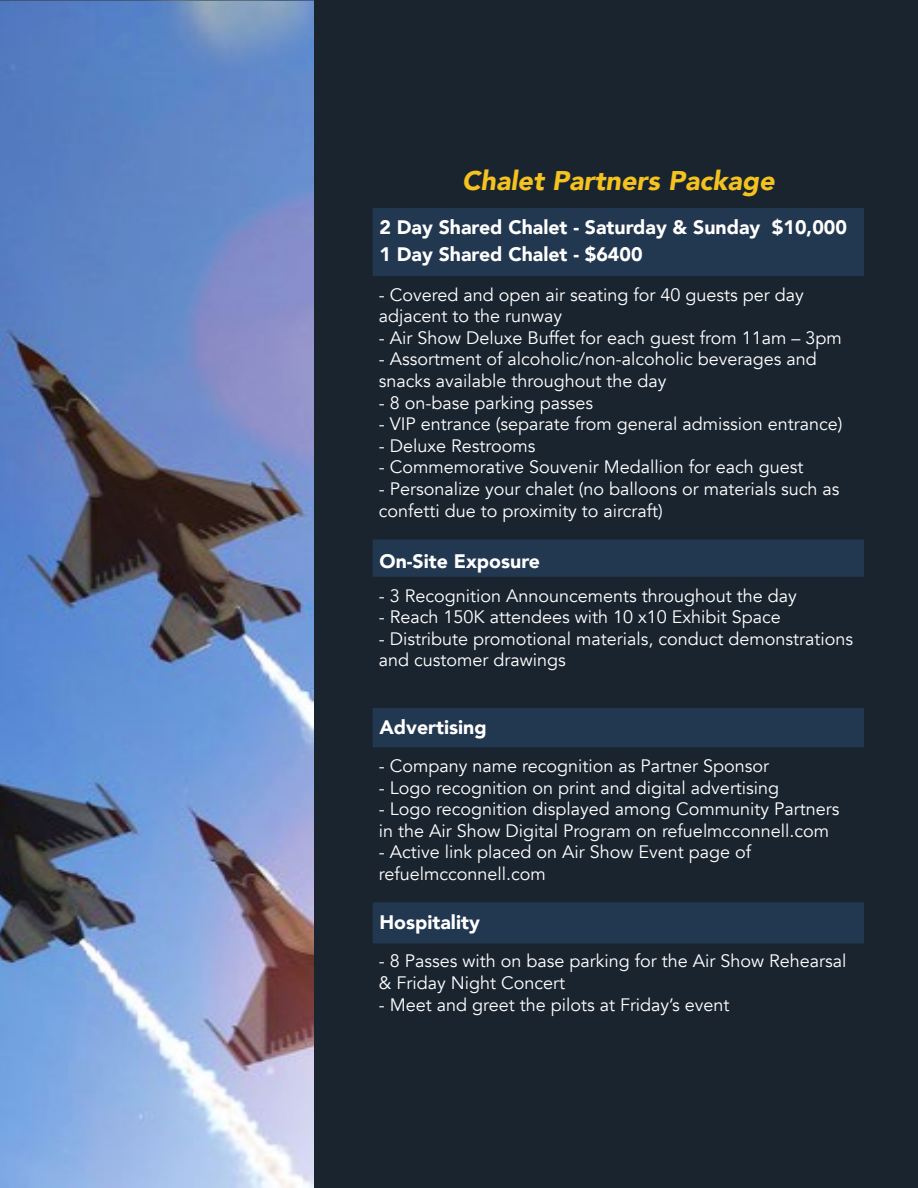
<style>
.page{position:relative;width:918px;height:1188px;background:#1a242f}
.page>*{position:absolute;margin:0;border:0;box-sizing:border-box;transform-origin:0 0}
.t1{font:italic 900 27px "Avenir";color:#f5c31f}
.t2{font:900 19.5px/27px "Avenir";color:#fff}
.t3{font:18px/21.6px "Avenir";color:#fff}
</style>
<div class="page">
<svg style="left:373px;top:208px;width:491px;height:735px"></svg>
<img style="left:0;top:1px;width:313px;height:1187px">
<h1 class="t1" style="left:462px;top:158px;width:314px">Chalet Partners Package</h1>
<p class="t2" style="left:379px;top:213px;width:469px">2 Day Shared Chalet - Saturday &amp; Sunday $10,000<br>1 Day Shared Chalet - $6400</p>
<p class="t3" style="left:379px;top:284px;width:427px">- Covered and open air seating for 40 guests per day adjacent to the runway</p>
<p class="t3" style="left:379px;top:327px;width:465px">- Air Show Deluxe Buffet for each guest from 11am – 3pm</p>
<p class="t3" style="left:379px;top:349px;width:440px">- Assortment of alcoholic/non-alcoholic beverages and snacks available throughout the day</p>
<p class="t3" style="left:379px;top:392px;width:216px">- 8 on-base parking passes</p>
<p class="t3" style="left:379px;top:414px;width:465px">- VIP entrance (separate from general admission entrance)</p>
<p class="t3" style="left:379px;top:435px;width:158px">- Deluxe Restrooms</p>
<p class="t3" style="left:379px;top:457px;width:426px">- Commemorative Souvenir Medallion for each guest</p>
<p class="t3" style="left:379px;top:478px;width:462px">- Personalize your chalet (no balloons or materials such as confetti due to proximity to aircraft)</p>
<p class="t2" style="left:379px;top:547px;width:162px">On-Site Exposure</p>
<p class="t3" style="left:379px;top:585px;width:420px">- 3 Recognition Announcements throughout the day</p>
<p class="t3" style="left:379px;top:606px;width:404px">- Reach 150K attendees with 10 x10 Exhibit Space</p>
<p class="t3" style="left:379px;top:628px;width:476px">- Distribute promotional materials, conduct demonstrations and customer drawings</p>
<p class="t2" style="left:379px;top:713px;width:109px">Advertising</p>
<p class="t3" style="left:379px;top:755px;width:392px">- Company name recognition as Partner Sponsor</p>
<p class="t3" style="left:379px;top:777px;width:402px">- Logo recognition on print and digital advertising</p>
<p class="t3" style="left:379px;top:799px;width:462px">- Logo recognition displayed among Community Partners in the Air Show Digital Program on refuelmcconnell.com</p>
<p class="t3" style="left:379px;top:842px;width:374px">- Active link placed on Air Show Event page of refuelmcconnell.com</p>
<p class="t2" style="left:379px;top:908px;width:102px">Hospitality</p>
<p class="t3" style="left:379px;top:951px;width:469px">- 8 Passes with on base parking for the Air Show Rehearsal &amp; Friday Night Concert</p>
<p class="t3" style="left:379px;top:994px;width:352px">- Meet and greet the pilots at Friday’s event</p>
</div>
